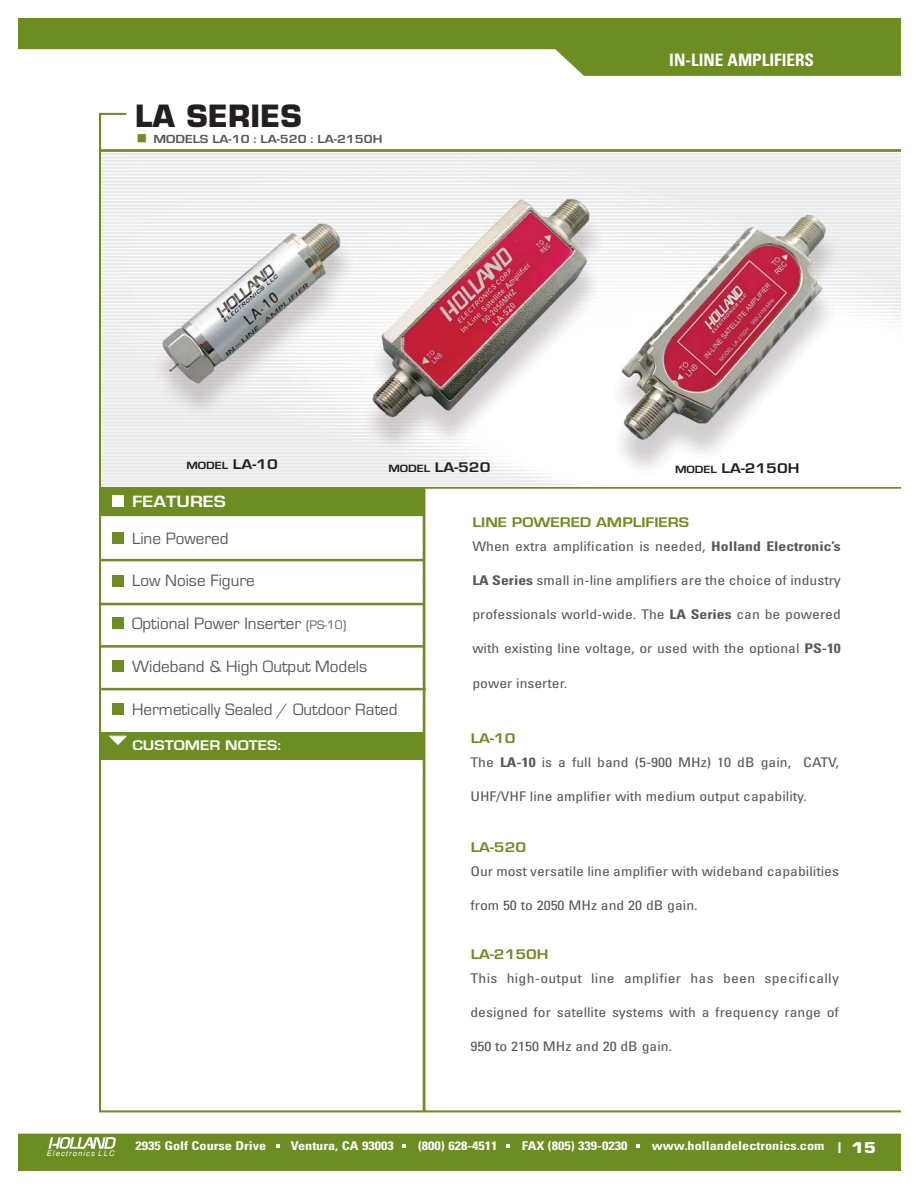
<style>
.page{position:relative;width:918px;height:1188px;background:#fff}
.page>*{position:absolute;margin:0;border:0;box-sizing:border-box;transform-origin:0 0}
.t1{font:700 30px "Eurostile";color:#231f20}
.t2{font:17.1px "Eurostile";color:#58595b}
.t3{font:700 condensed 17.1px "Univers";color:#fff}
.t4{font:700 16.95px "Eurostile";color:#fff;scale:1.18 1}
.t5{font:700 14.55px "Eurostile";color:#6d8d23;scale:1.18 1}
.t6{font:700 14.55px "Eurostile";color:#231f20;scale:1.18 1}
.t7{font:700 14.55px "Eurostile";color:#fff;scale:1.18 1}
.t8{font:condensed 13.35px "Univers";color:#58595b;scale:1.18 1}
.t9{font:condensed 13.35px "Univers";letter-spacing:.02em;color:#58595b;scale:1.18 1}
.t10{font:700 condensed 12.15px "Univers";color:#fff;scale:1.18 1}
.t11{font:700 12.15px "Eurostile";color:#58595b;scale:1.18 1}
.t12{font:700 10.95px "Eurostile";color:#231f20;scale:1.18 1}
.t13{font:italic 7.65px "Helvetica";letter-spacing:.14em;color:#fff}
.s1{font-size:14.55px}
.s2{font-size:10.95px}
.s3{font-size:12.9px}
.s4{font-weight:700}
.s5{font-family:"Eurostile";font-stretch:normal;font-size:14.55px}
</style>
<div class="page">
<img style="left:18px;top:19px;width:882px;height:1151px">
<div style="left:112px;top:532px;width:12px;height:12px;background:#6d8d23"></div>
<div style="left:112px;top:495px;width:12px;height:12px;background:#fff"></div>
<div style="left:112px;top:575px;width:12px;height:12px;background:#6d8d23"></div>
<div style="left:112px;top:618px;width:12px;height:11px;background:#6d8d23"></div>
<div style="left:112px;top:660px;width:12px;height:12px;background:#6d8d23"></div>
<div style="left:112px;top:704px;width:12px;height:11px;background:#6d8d23"></div>
<hr style="left:99px;top:559px;width:325px;height:2px;background:#6d8d23">
<hr style="left:99px;top:603px;width:325px;height:2px;background:#6d8d23">
<hr style="left:99px;top:645px;width:325px;height:3px;background:#6d8d23">
<hr style="left:101px;top:688px;width:325px;height:2px;background:#6d8d23">
<img style="left:102px;top:154px;width:798px;height:332px">
<svg style="left:276px;top:1144px;width:3px;height:4px"></svg>
<svg style="left:403px;top:1144px;width:3px;height:4px"></svg>
<svg style="left:506px;top:1144px;width:4px;height:4px"></svg>
<svg style="left:636px;top:1144px;width:4px;height:4px"></svg>
<div style="left:100px;top:732px;width:323px;height:28px;background:#6d8d23"></div>
<svg style="left:48px;top:1137px;width:68px;height:12px"></svg>
<h1 class="t1" style="left:135px;top:105px;width:168px">LA SERIES</h1>
<p class="t11" style="left:154px;top:135px;width:196px">MODELS LA-10 : LA-520 : LA-2150H</p>
<p class="t3" style="left:669px;top:54px;width:146px">IN-LINE AMPLIFIERS</p>
<p class="t12" style="left:186px;top:461px;width:79px">MODEL <span class="s1">LA-10</span></p>
<p class="t6" style="left:388px;top:462px;width:88px"><span class="s2">MODEL</span> LA-520</p>
<p class="t6" style="left:675px;top:463px;width:107px"><span class="s2">MODEL</span> LA-2150H</p>
<p class="t4" style="left:132px;top:495px;width:81px">FEATURES</p>
<p class="t2" style="left:132px;top:532px;width:98px">Line Powered</p>
<p class="t2" style="left:132px;top:575px;width:124px">Low Noise Figure</p>
<p class="t2" style="left:132px;top:618px;width:216px">Optional Power Inserter <span class="s3">(PS-10)</span></p>
<p class="t2" style="left:132px;top:661px;width:237px">Wideband &amp; High Output Models</p>
<p class="t2" style="left:132px;top:703px;width:267px">Hermetically Sealed / Outdoor Rated</p>
<p class="t7" style="left:132px;top:740px;width:127px">CUSTOMER NOTES:</p>
<p class="t5" style="left:473px;top:518px;width:185px">LINE POWERED AMPLIFIERS</p>
<p class="t8" style="left:472px;top:541px;width:314px">When extra amplification is needed, <span class="s4">Holland Electronic’s</span></p>
<p class="t8" style="left:472px;top:575px;width:314px"><span class="s4">LA Series</span> small in-line amplifiers are the choice of industry</p>
<p class="t8" style="left:472px;top:610px;width:314px">professionals world-wide. The <span class="s4">LA Series</span> can be powered</p>
<p class="t8" style="left:472px;top:644px;width:314px">with existing line voltage, or used with the optional <span class="s4">PS-10</span></p>
<p class="t8" style="left:472px;top:678px;width:82px">power inserter.</p>
<p class="t5" style="left:471px;top:734px;width:39px">LA-10</p>
<p class="t8" style="left:470px;top:757px;width:314px">The <span class="s4">LA-10</span> is a full band (5-900 MHz) 10 dB gain, CATV,</p>
<p class="t8" style="left:470px;top:791px;width:287px">UHF/VHF line amplifier with medium output capability.</p>
<p class="t5" style="left:471px;top:843px;width:48px">LA-520</p>
<p class="t8" style="left:470px;top:866px;width:314px">Our most versatile line amplifier with wideband capabilities</p>
<p class="t8" style="left:470px;top:900px;width:194px">from 50 to 2050 MHz and 20 dB gain.</p>
<p class="t5" style="left:471px;top:950px;width:67px">LA-2150H</p>
<p class="t9" style="left:470px;top:973px;width:314px">This high-output line amplifier has been specifically</p>
<p class="t8" style="left:470px;top:1007px;width:314px">designed for satellite systems with a frequency range of</p>
<p class="t8" style="left:470px;top:1042px;width:172px">950 to 2150 MHz and 20 dB gain.</p>
<p class="t13" style="left:46px;top:1150px;width:69px">Electronics LLC</p>
<p class="t10" style="left:136px;top:1141px;width:112px">2935 Golf Course Drive</p>
<p class="t10" style="left:291px;top:1141px;width:89px">Ventura, CA 93003</p>
<p class="t10" style="left:418px;top:1141px;width:69px">(800) 628-4511</p>
<p class="t10" style="left:522px;top:1141px;width:91px">FAX (805) 339-0230</p>
<p class="t10" style="left:652px;top:1141px;width:192px">www.hollandelectronics.com <span class="s5">| 15</span></p>
</div>
